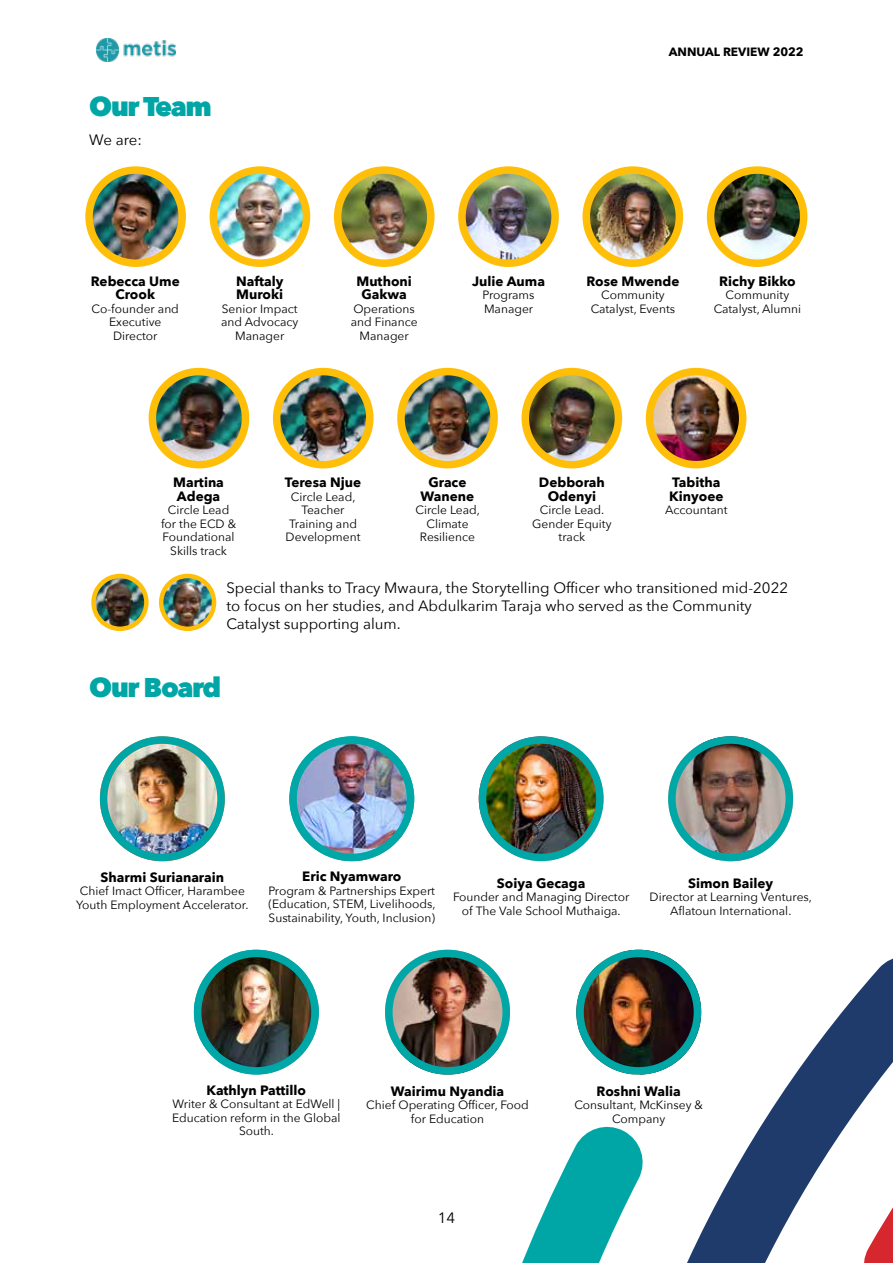
<style>
.page{position:relative;width:893px;height:1263px;background:#fff}
.page>*{position:absolute;margin:0;border:0;box-sizing:border-box;transform-origin:0 0}
.t1{font:800 27px "Avenir Next";letter-spacing:-.05em;color:#00a6a6}
.t2{font:15px/18px "Avenir Next";color:#000}
.t3{font:700 13.5px/13.5px "Avenir Next";color:#000;text-align:center}
.t4{font:12px/13.5px "Avenir Next";color:#000;text-align:center}
.t5{font:700 12px "Avenir Next";color:#000}
</style>
<div class="page">
<svg style="left:415px;top:949px;width:241px;height:314px"></svg>
<svg style="left:554px;top:952px;width:339px;height:311px"></svg>
<img style="left:100px;top:736px;width:125px;height:125px;border-radius:62px">
<div style="left:100px;top:736px;width:125px;height:125px;border:8px solid #00a6a6;border-radius:50%"></div>
<img style="left:194px;top:950px;width:125px;height:125px;border-radius:62px">
<div style="left:194px;top:950px;width:125px;height:125px;border:8px solid #00a7a7;border-radius:50%"></div>
<img style="left:289px;top:736px;width:125px;height:125px;border-radius:62px">
<div style="left:289px;top:736px;width:125px;height:125px;border:8px solid #00a7a7;border-radius:50%"></div>
<img style="left:385px;top:950px;width:125px;height:125px;border-radius:62px">
<div style="left:385px;top:950px;width:125px;height:125px;border:8px solid #00a7a7;border-radius:50%"></div>
<img style="left:479px;top:736px;width:125px;height:125px;border-radius:62px">
<div style="left:479px;top:736px;width:125px;height:125px;border:8px solid #00a7a7;border-radius:50%"></div>
<img style="left:668px;top:736px;width:125px;height:125px;border-radius:62px">
<div style="left:668px;top:736px;width:125px;height:125px;border:8px solid #00a7a7;border-radius:50%"></div>
<img style="left:576px;top:950px;width:125px;height:125px;border-radius:62px">
<div style="left:576px;top:950px;width:125px;height:125px;border:8px solid #00a7a7;border-radius:50%"></div>
<img style="left:89px;top:170px;width:93px;height:93px;border-radius:47px">
<div style="left:85px;top:166px;width:101px;height:101px;border:8px solid #ffbf08;border-radius:50%"></div>
<img style="left:152px;top:372px;width:93px;height:93px;border-radius:47px">
<div style="left:149px;top:368px;width:100px;height:100px;border:8px solid #ffbf08;border-radius:50%"></div>
<img style="left:213px;top:170px;width:93px;height:93px;border-radius:47px">
<div style="left:210px;top:166px;width:100px;height:101px;border:8px solid #ffbf08;border-radius:50%"></div>
<img style="left:277px;top:372px;width:93px;height:93px;border-radius:47px">
<div style="left:273px;top:368px;width:101px;height:100px;border:8px solid #ffbf08;border-radius:50%"></div>
<img style="left:338px;top:170px;width:93px;height:93px;border-radius:47px">
<div style="left:334px;top:166px;width:101px;height:101px;border:8px solid #ffbf08;border-radius:50%"></div>
<img style="left:401px;top:372px;width:93px;height:93px;border-radius:47px">
<div style="left:397px;top:368px;width:101px;height:100px;border:8px solid #ffbf08;border-radius:50%"></div>
<img style="left:462px;top:170px;width:93px;height:93px;border-radius:47px">
<div style="left:458px;top:166px;width:101px;height:101px;border:8px solid #ffbf08;border-radius:50%"></div>
<img style="left:525px;top:372px;width:93px;height:93px;border-radius:47px">
<div style="left:521px;top:368px;width:101px;height:100px;border:8px solid #ffbf08;border-radius:50%"></div>
<img style="left:586px;top:170px;width:93px;height:93px;border-radius:47px">
<div style="left:582px;top:166px;width:101px;height:101px;border:8px solid #ffbf08;border-radius:50%"></div>
<img style="left:650px;top:372px;width:93px;height:93px;border-radius:47px">
<div style="left:646px;top:368px;width:100px;height:100px;border:8px solid #ffbf08;border-radius:50%"></div>
<img style="left:94px;top:576px;width:52px;height:53px;border-radius:26px">
<div style="left:91px;top:574px;width:58px;height:57px;border:4px solid #ffbf08;border-radius:50%"></div>
<img style="left:161px;top:576px;width:53px;height:53px;border-radius:26px">
<div style="left:159px;top:574px;width:57px;height:57px;border:4px solid #ffbf08;border-radius:50%"></div>
<img style="left:711px;top:170px;width:93px;height:93px;border-radius:47px">
<div style="left:707px;top:166px;width:100px;height:101px;border:8px solid #ffbf08;border-radius:50%"></div>
<img style="left:97px;top:38px;width:78px;height:23px">
<h1 class="t1" style="left:89px;top:90px;width:124px">Our Team</h1>
<p class="t2" style="left:89px;top:130px;width:54px">We are:</p>
<p class="t3" style="left:91px;top:274px;width:90px">Rebecca Ume<br>Crook</p>
<p class="t4" style="left:92px;top:301px;width:89px">Co-founder and<br>Executive<br>Director</p>
<p class="t3" style="left:236px;top:274px;width:49px;text-align:left">Naftaly<br>Muroki</p>
<p class="t4" style="left:221px;top:301px;width:79px">Senior Impact and Advocacy<br>Manager</p>
<p class="t3" style="left:356px;top:274px;width:57px">Muthoni<br>Gakwa</p>
<p class="t4" style="left:351px;top:301px;width:68px">Operations and Finance<br>Manager</p>
<p class="t5" style="left:669px;top:42px;width:136px">ANNUAL REVIEW 2022</p>
<p class="t3" style="left:472px;top:274px;width:74px">Julie Auma</p>
<p class="t4" style="left:483px;top:288px;width:53px;text-align:left">Programs<br>Manager</p>
<p class="t3" style="left:586px;top:274px;width:95px">Rose Mwende</p>
<p class="t4" style="left:591px;top:288px;width:86px">Community<br>Catalyst, Events</p>
<p class="t3" style="left:719px;top:274px;width:78px">Richy Bikko</p>
<p class="t4" style="left:714px;top:288px;width:89px">Community<br>Catalyst, Alumni</p>
<p class="t3" style="left:173px;top:475px;width:52px;text-align:left">Martina<br>Adega</p>
<p class="t4" style="left:161px;top:503px;width:77px">Circle Lead for the ECD &amp;<br>Foundational<br>Skills track</p>
<p class="t3" style="left:285px;top:475px;width:78px">Teresa Njue</p>
<p class="t4" style="left:286px;top:489px;width:76px">Circle Lead,<br>Teacher<br>Training and<br>Development</p>
<p class="t3" style="left:421px;top:475px;width:55px">Grace<br>Wanene</p>
<p class="t4" style="left:415px;top:503px;width:66px">Circle Lead,<br>Climate<br>Resilience</p>
<p class="t3" style="left:539px;top:475px;width:67px">Debborah<br>Odenyi</p>
<p class="t4" style="left:532px;top:503px;width:81px">Circle Lead.<br>Gender Equity track</p>
<p class="t3" style="left:669px;top:475px;width:56px;text-align:left">Tabitha<br>Kinyoee</p>
<p class="t4" style="left:665px;top:503px;width:64px">Accountant</p>
<p class="t2" style="left:226px;top:578px;width:563px">Special thanks to Tracy Mwaura, the Storytelling Officer who transitioned mid-2022 to focus on her studies, and Abdulkarim Taraja who served as the Community<br>Catalyst supporting alum.</p>
<h1 class="t1" style="left:89px;top:671px;width:133px">Our Board</h1>
<p class="t3" style="left:101px;top:870px;width:125px">Sharmi Surianarain</p>
<p class="t4" style="left:76px;top:884px;width:174px;text-align:left">Chief Imact Officer, Harambee<br>Youth Employment Accelerator.</p>
<p class="t3" style="left:302px;top:869px;width:101px">Eric Nyamwaro</p>
<p class="t4" style="left:268px;top:883px;width:168px;text-align:justify">Program &amp; Partnerships Expert (Education, STEM, Livelihoods, Sustainability, Youth, Inclusion)</p>
<p class="t3" style="left:497px;top:876px;width:90px">Soiya Gecaga</p>
<p class="t4" style="left:453px;top:890px;width:178px">Founder and Managing Director of The Vale School Muthaiga.</p>
<p class="t3" style="left:688px;top:876px;width:87px">Simon Bailey</p>
<p class="t4" style="left:650px;top:890px;width:164px">Director at Learning Ventures,<br>Aflatoun International.</p>
<p class="t3" style="left:207px;top:1083px;width:101px">Kathlyn Pattillo</p>
<p class="t4" style="left:172px;top:1097px;width:170px">Writer &amp; Consultant at EdWell |<br>Education reform in the Global<br>South.</p>
<p class="t3" style="left:391px;top:1084px;width:115px">Wairimu Nyandia</p>
<p class="t4" style="left:366px;top:1097px;width:164px">Chief Operating Officer, Food for Education</p>
<p class="t2" style="left:438px;top:1208px;width:19px">14</p>
<p class="t3" style="left:597px;top:1084px;width:86px">Roshni Walia</p>
<p class="t4" style="left:574px;top:1097px;width:130px">Consultant, McKinsey &amp;<br>Company</p>
</div>
